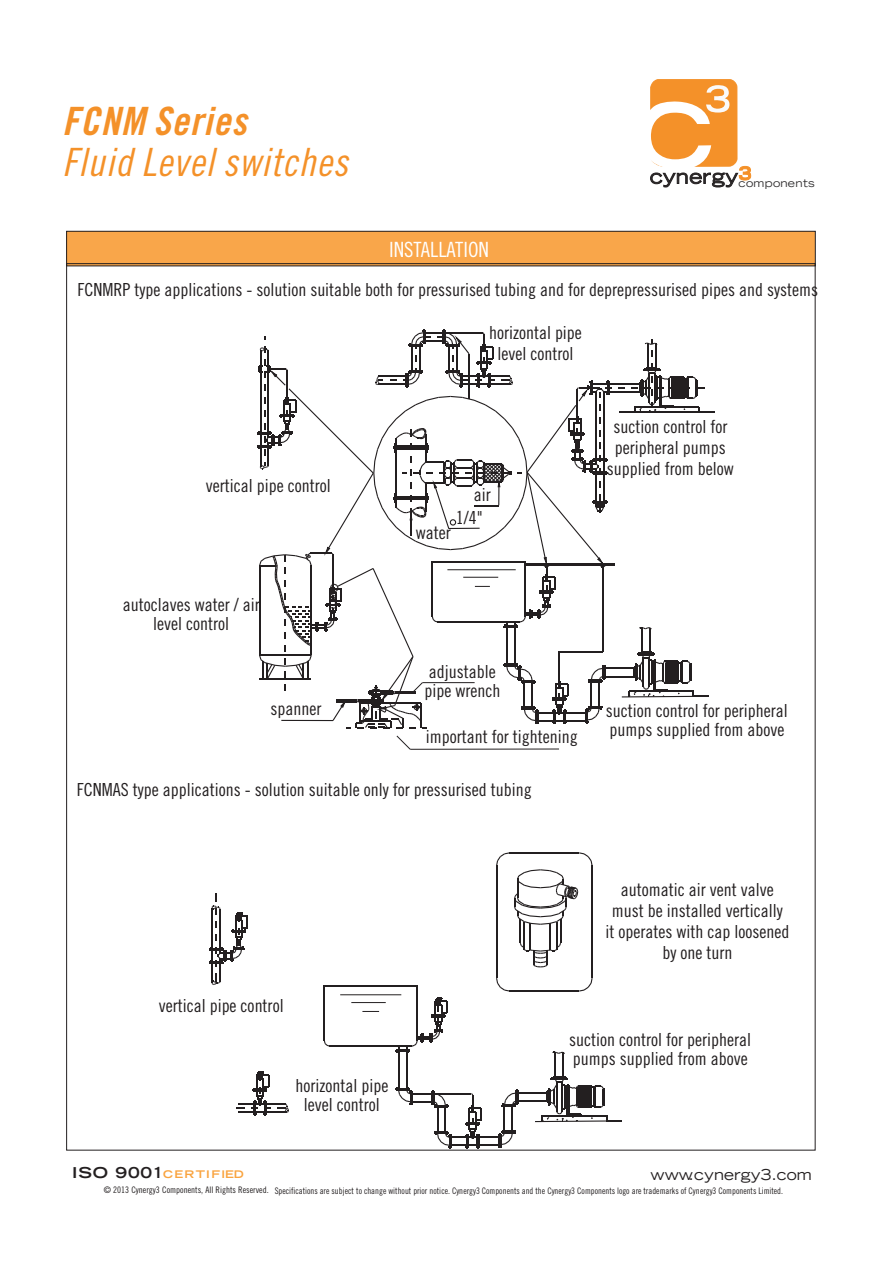
<style>
.page{position:relative;width:893px;height:1263px;background:#fff}
.page>*{position:absolute;margin:0;border:0;box-sizing:border-box;transform-origin:0 0}
.t1{font:39px "Trade Gothic Cond Eighteen Obl";letter-spacing:.02em;color:#f49129}
.t2{font:39px "Trade Gothic Bold Cond Twenty Obl";letter-spacing:.02em;color:#f49129}
.t3{font:21px "Trade Gothic Cond Eighteen";color:#fff}
.t4{font:18px/21px "Trade Gothic Cond Eighteen";color:#231f20;text-align:center}
.t5{font:expanded 15px "Trade Gothic LH";color:#231f20}
.t6{font:expanded 10.95px "Trade Gothic LH";letter-spacing:.02em;color:#312f30}
.t7{font:700 expanded 10.5px "Trade Gothic LT Std";letter-spacing:.11em;color:#f9a33e;scale:1.07 1}
.t8{font:9px "Trade Gothic Cond Eighteen";color:#231f20}
.s1{font-size:15px;color:#231f20}
</style>
<div class="page">
<hr style="left:324px;top:985px;width:1px;height:56px;background:#231f20">
<hr style="left:417px;top:985px;width:1px;height:56px;background:#231f20">
<hr style="left:330px;top:1045px;width:82px;height:2px;background:#231f20">
<svg style="left:237px;top:1071px;width:52px;height:44px"></svg>
<svg style="left:324px;top:1041px;width:6px;height:6px"></svg>
<hr style="left:324px;top:986px;width:93px;height:1px;background:#231f20">
<svg style="left:209px;top:893px;width:39px;height:92px"></svg>
<svg style="left:396px;top:735px;width:15px;height:15px"></svg>
<hr style="left:410px;top:749px;width:149px;height:1px;background:#231f20">
<hr style="left:509px;top:990px;width:70px;height:1px;background:#231f20">
<hr style="left:496px;top:866px;width:1px;height:112px;background:#231f20">
<svg style="left:496px;top:978px;width:13px;height:13px"></svg>
<hr style="left:591px;top:866px;width:2px;height:112px;background:#231f20">
<svg style="left:579px;top:978px;width:14px;height:13px"></svg>
<svg style="left:496px;top:852px;width:97px;height:115px"></svg>
<hr style="left:340px;top:994px;width:61px;height:1px;background:#231f20">
<hr style="left:351px;top:1002px;width:35px;height:1px;background:#231f20">
<svg style="left:362px;top:1011px;width:17px;height:1px"></svg>
<svg style="left:395px;top:997px;width:227px;height:151px"></svg>
<svg style="left:257px;top:329px;width:457px;height:399px"></svg>
<div style="left:67px;top:231px;width:748px;height:35px;background:#f9a64a"></div>
<div style="left:66px;top:231px;width:749px;height:35px;border:1px solid #231f20"></div>
<svg style="left:650px;top:79px;width:101px;height:101px"></svg>
<h1 class="t2" style="left:62px;top:99px;width:186px">FCNM Series</h1>
<h1 class="t1" style="left:62px;top:140px;width:287px">Fluid Level switches</h1>
<p class="t3" style="left:389px;top:241px;width:101px">INSTALLATION</p>
<p class="t6" style="left:650px;top:179px;width:166px"><sup>cynergy</sup>components</p>
<p class="t4" style="left:77px;top:280px;width:742px">FCNMRP type applications - solution suitable both for pressurised tubing and for deprepressurised pipes and systems</p>
<p class="t4" style="left:206px;top:477px;width:126px">vertical pipe control</p>
<p class="t4" style="left:123px;top:597px;width:138px;line-height:18.9px">autoclaves water / air level control</p>
<p class="t4" style="left:270px;top:699px;width:52px">spanner</p>
<p class="t4" style="left:489px;top:324px;width:94px">horizontal pipe level control</p>
<p class="t4" style="left:456px;top:484px;width:36px;line-height:23.2px;text-align:left;text-indent:18px">air<br>1/4"</p>
<p class="t4" style="left:416px;top:524px;width:37px">water</p>
<p class="t4" style="left:424px;top:663px;width:77px;line-height:18.9px;text-align:left">adjustable pipe wrench</p>
<p class="t4" style="left:426px;top:728px;width:153px">important for tightening</p>
<p class="t4" style="left:77px;top:781px;width:456px">FCNMAS type applications - solution suitable only for pressurised tubing</p>
<p class="t4" style="left:607px;top:418px;width:128px">suction control for peripheral pumps supplied from below</p>
<p class="t4" style="left:606px;top:703px;width:183px;line-height:18.9px;text-align:left">suction control for peripheral pumps supplied from above</p>
<p class="t4" style="left:159px;top:997px;width:126px">vertical pipe control</p>
<p class="t4" style="left:605px;top:881px;width:185px">automatic air vent valve must be installed vertically it operates with cap loosened by one turn</p>
<p class="t4" style="left:295px;top:1077px;width:94px;line-height:18.9px">horizontal pipe level control</p>
<p class="t4" style="left:569px;top:1031px;width:183px;line-height:18.9px;text-align:left">suction control for peripheral pumps supplied from above</p>
<p class="t7" style="left:72px;top:1168px;width:162px"><span class="s1">ISO 9001</span>CERTIFIED</p>
<p class="t5" style="left:651px;top:1169px;width:163px">www.cynergy3.com</p>
<p class="t8" style="left:104px;top:1187px;width:681px">© 2013 Cynergy3 Components, All Rights Reserved. Specifications are subject to change without prior notice. Cynergy3 Components and the Cynergy3 Components logo are trademarks of Cynergy3 Components Limited.</p>
</div>
